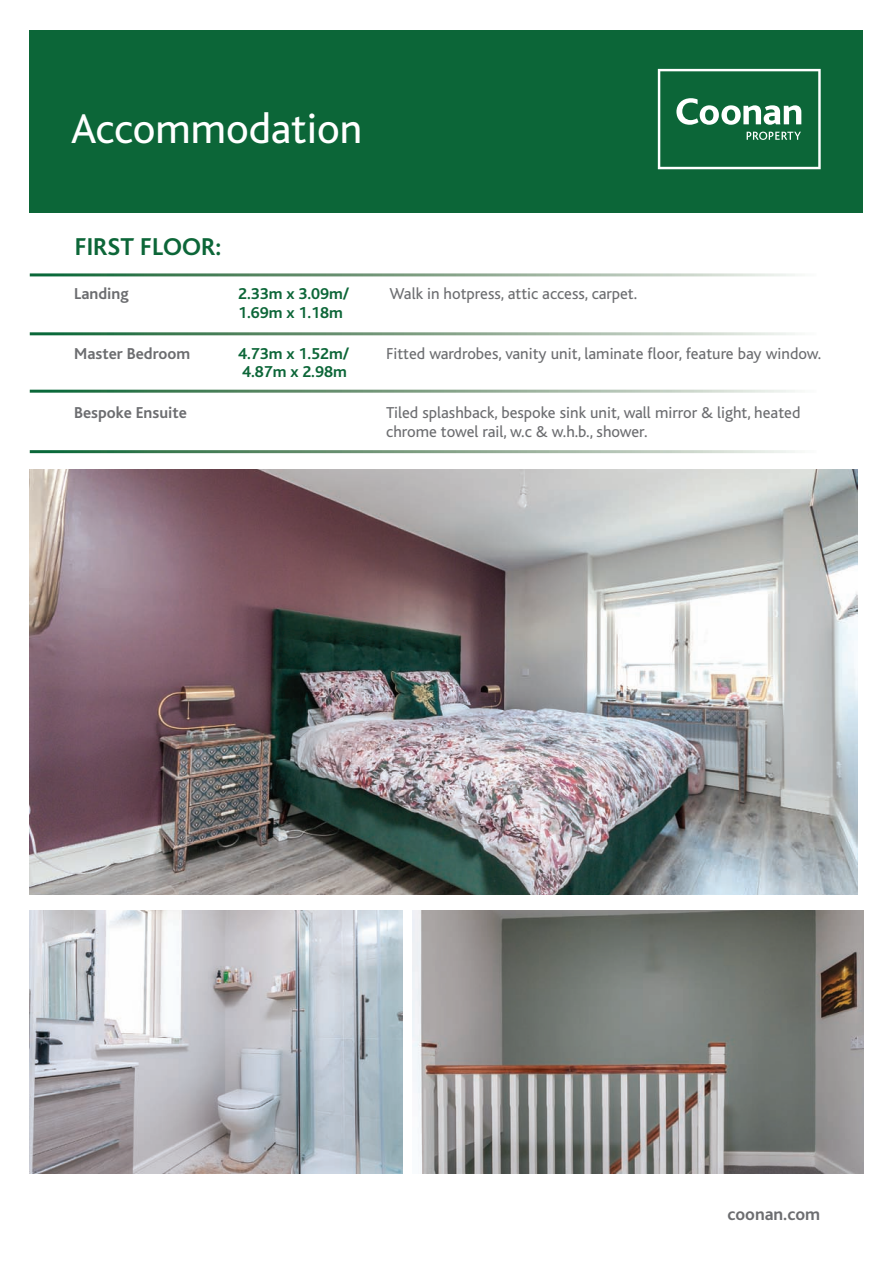
<style>
.page{position:relative;width:893px;height:1263px;background:#fff}
.page>*{position:absolute;margin:0;border:0;box-sizing:border-box;transform-origin:0 0}
.t1{font:43.5px "Bliss";color:#fff}
.t2{font:700 25.5px "Bliss";color:#0c6638}
.t3{font:700 18px "Bliss";color:#6c6d70}
.t4{font:16.5px/18.6px "Bliss";color:#6c6d70}
.t5{font:700 16.5px/18.6px "Bliss";color:#0c6638}
.t6{font:700 16.5px "Bliss";color:#6c6d70}
</style>
<div class="page">
<div style="left:30px;top:30px;width:833px;height:183px;background:#0c6638"></div>
<svg style="left:658px;top:69px;width:163px;height:100px"></svg>
<img style="left:30px;top:910px;width:373px;height:264px">
<img style="left:412px;top:910px;width:451px;height:264px">
<img style="left:30px;top:469px;width:827px;height:425px">
<h1 class="t1" style="left:71px;top:105px;width:293px">Accommodation</h1>
<h2 class="t2" style="left:75px;top:233px;width:148px">FIRST FLOOR:</h2>
<p class="t6" style="left:74px;top:285px;width:56px">Landing</p>
<p class="t5" style="left:238px;top:285px;width:113px">2.33m x 3.09m/<br>1.69m x 1.18m</p>
<p class="t4" style="left:389px;top:285px;width:249px">Walk in hotpress, attic access, carpet.</p>
<p class="t6" style="left:74px;top:345px;width:117px">Master Bedroom</p>
<p class="t5" style="left:238px;top:345px;width:113px">4.73m x 1.52m/<br>4.87m x 2.98m</p>
<p class="t4" style="left:386px;top:344px;width:437px">Fitted wardrobes, vanity unit, laminate floor, feature bay window.</p>
<p class="t6" style="left:74px;top:404px;width:114px">Bespoke Ensuite</p>
<p class="t4" style="left:386px;top:404px;width:416px">Tiled splashback, bespoke sink unit, wall mirror &amp; light, heated chrome towel rail, w.c &amp; w.h.b., shower.</p>
<p class="t3" style="left:727px;top:1204px;width:94px">coonan.com</p>
</div>
